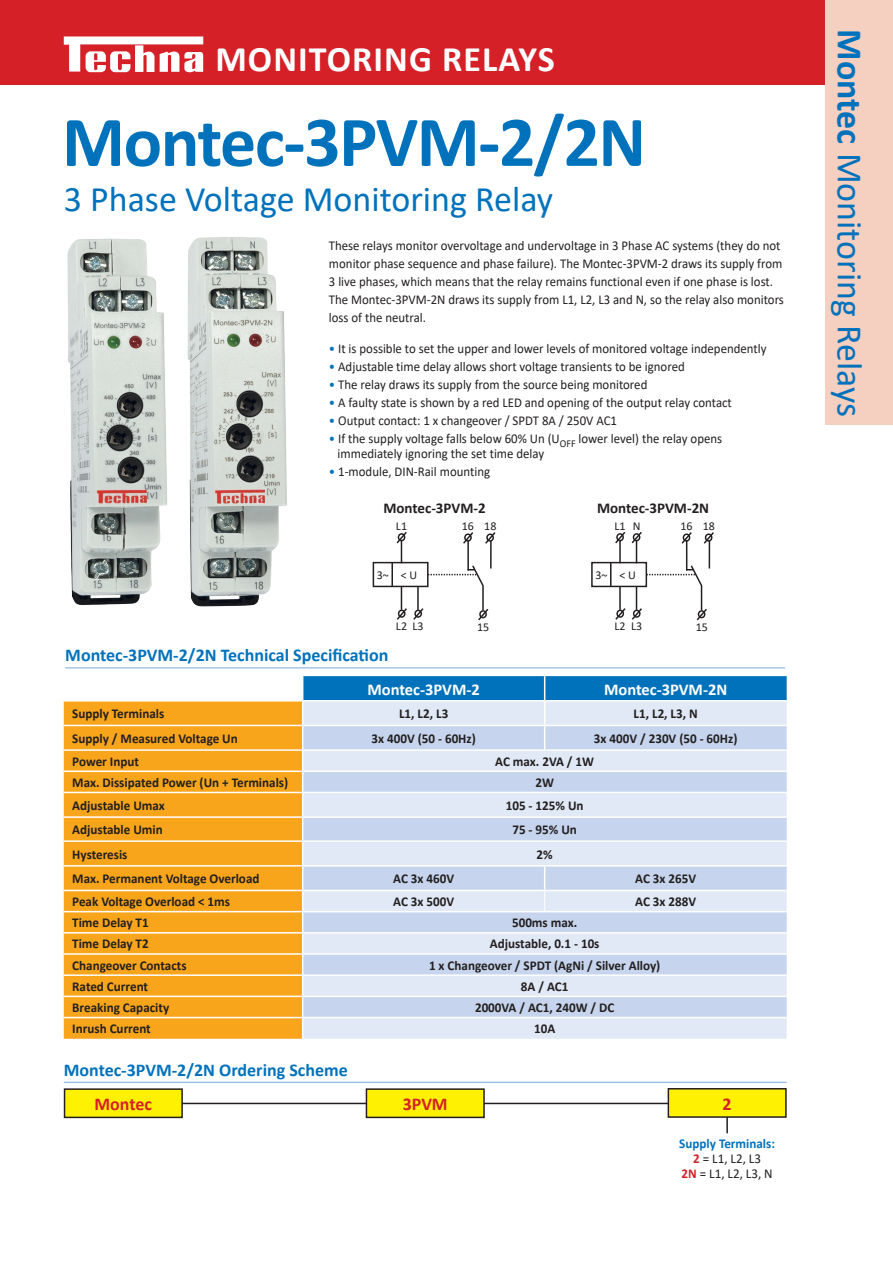
<style>
.page{position:relative;width:893px;height:1263px;background:#fff}
.page>*{position:absolute;margin:0;border:0;box-sizing:border-box;transform-origin:0 0}
.t1{font:700 72px "Calibri";letter-spacing:-.02em;color:#0072bc}
.t2{font:36px "Calibri";color:#0072bc}
.t3{font:700 36px "Calibri";letter-spacing:.03em;color:#fff}
.underlineheading{font:700 18px "Calibri";color:#0072bc}
.t4{font:700 18px "Calibri";color:#d52027}
.t5{font:700 16.5px "Calibri";color:#fff}
.t6{font:700 15px "Calibri";color:#231f20}
.t7{font:13.5px/18px "Calibri";color:#231f20;scale:.95 1}
.t8{font:700 13.5px "Calibri";color:#231f20}
.t9{font:13.5px "Calibri";color:#231f20}
.t10{font:700 13.5px "Calibri";color:#0072bc}
.t11{font:12px "Calibri";color:#231f20}
.s1{color:#0072bc}
.s2{font-weight:700;color:#d52027}
.s3{font-weight:700}
</style>
<div class="page">
<div style="left:0;top:0;width:893px;height:85px;background:#d52027"></div>
<div style="left:825px;top:0;width:68px;height:425px;background:#f5cfc0"></div>
<svg style="left:64px;top:36px;width:139px;height:36px"></svg>
<hr style="left:65px;top:668px;width:720px;height:1px;background:#7ca7d8">
<div style="left:64px;top:701px;width:238px;height:338px;background:#f9a51b"></div>
<hr style="left:64px;top:725px;width:239px;height:1px;background:#fff">
<hr style="left:64px;top:749px;width:239px;height:2px;background:#fff">
<hr style="left:64px;top:770px;width:239px;height:2px;background:#fff">
<hr style="left:64px;top:792px;width:239px;height:1px;background:#fff">
<hr style="left:64px;top:816px;width:239px;height:2px;background:#fff">
<hr style="left:64px;top:840px;width:239px;height:2px;background:#fff">
<hr style="left:64px;top:865px;width:239px;height:1px;background:#fff">
<hr style="left:64px;top:890px;width:239px;height:1px;background:#fff">
<hr style="left:64px;top:911px;width:239px;height:1px;background:#fff">
<hr style="left:64px;top:932px;width:239px;height:1px;background:#fff">
<hr style="left:64px;top:953px;width:239px;height:2px;background:#fff">
<hr style="left:64px;top:974px;width:239px;height:2px;background:#fff">
<hr style="left:64px;top:996px;width:239px;height:1px;background:#fff">
<hr style="left:64px;top:1017px;width:239px;height:1px;background:#fff">
<svg style="left:302px;top:676px;width:485px;height:363px;background:#c9daef"></svg>
<hr style="left:303px;top:890px;width:242px;height:1px;background:#fff">
<hr style="left:545px;top:890px;width:242px;height:1px;background:#fff">
<hr style="left:64px;top:1082px;width:723px;height:1px;background:#7ca7d8">
<hr style="left:82px;top:1103px;width:644px;height:1px;background:#231f20">
<div style="left:65px;top:1089px;width:117px;height:28px;background:#fff101"></div>
<div style="left:64px;top:1088px;width:119px;height:30px;border:2px solid #231f20"></div>
<div style="left:366px;top:1089px;width:118px;height:28px;background:#fff101"></div>
<div style="left:366px;top:1088px;width:119px;height:30px;border:2px solid #231f20"></div>
<hr style="left:726px;top:1107px;width:2px;height:26px;background:#231f20">
<div style="left:668px;top:1089px;width:118px;height:28px;background:#fff101"></div>
<div style="left:668px;top:1088px;width:119px;height:30px;border:2px solid #231f20"></div>
<div style="left:591px;top:562px;width:56px;height:25px;border:1px solid #231f20"></div>
<svg style="left:610px;top:531px;width:104px;height:90px"></svg>
<div style="left:373px;top:562px;width:56px;height:25px;border:1px solid #231f20"></div>
<hr style="left:391px;top:563px;width:2px;height:23px;background:#231f20">
<svg style="left:395px;top:531px;width:101px;height:90px"></svg>
<img style="left:67px;top:238px;width:100px;height:367px">
<img style="left:187px;top:237px;width:100px;height:370px">
<h2 class="t3" style="left:215px;top:34px;width:341px">MONITORING RELAYS</h2>
<p class="t1" style="left:62px;top:91px;width:585px">Montec-3PVM-2/2N</p>
<p class="t2" style="left:64px;top:174px;width:491px">3 Phase Voltage Monitoring Relay</p>
<p class="t7" style="left:329px;top:236px;width:480px">These relays monitor overvoltage and undervoltage in 3 Phase AC systems (they do not monitor phase sequence and phase failure). The Montec-3PVM-2 draws its supply from 3 live phases, which means that the relay remains functional even if one phase is lost.<br>The Montec-3PVM-2N draws its supply from L1, L2, L3 and N, so the relay also monitors loss of the neutral.</p>
<p class="t7" style="left:329px;top:339px;width:462px"><span class="s1">•</span> It is possible to set the upper and lower levels of monitored voltage independently</p>
<p class="t7" style="left:329px;top:357px;width:376px"><span class="s1">•</span> Adjustable time delay allows short voltage transients to be ignored</p>
<p class="t7" style="left:329px;top:375px;width:337px"><span class="s1">•</span> The relay draws its supply from the source being monitored</p>
<p class="t7" style="left:329px;top:393px;width:426px"><span class="s1">•</span> A faulty state is shown by a red LED and opening of the output relay contact</p>
<p class="t7" style="left:329px;top:411px;width:305px"><span class="s1">•</span> Output contact: 1 x changeover / SPDT 8A / 250V AC1</p>
<p class="t7" style="left:338px;top:431px;width:406px;line-height:15px;text-indent:-9px"><span class="s1">•</span> If the supply voltage falls below 60% Un (U<sub>OFF</sub> lower level) the relay opens immediately ignoring the set time delay</p>
<p class="t7" style="left:329px;top:462px;width:171px"><span class="s1">•</span> 1-module, DIN-Rail mounting</p>
<p class="t6" style="left:383px;top:497px;width:104px">Montec-3PVM-2</p>
<p class="t6" style="left:597px;top:497px;width:114px">Montec-3PVM-2N</p>
<p class="t11" style="left:396px;top:518px;width:13px">L1</p>
<p class="t11" style="left:462px;top:518px;width:14px">16</p>
<p class="t11" style="left:484px;top:518px;width:14px">18</p>
<p class="t11" style="left:614px;top:518px;width:13px">L1</p>
<p class="t11" style="left:680px;top:518px;width:14px">16</p>
<p class="t11" style="left:703px;top:518px;width:14px">18</p>
<p class="t11" style="left:633px;top:518px;width:9px">N</p>
<p class="t11" style="left:377px;top:567px;width:14px">3~</p>
<p class="t11" style="left:401px;top:567px;width:18px">&lt; U</p>
<p class="t11" style="left:595px;top:567px;width:14px">3~</p>
<p class="t11" style="left:619px;top:567px;width:18px">&lt; U</p>
<p class="t11" style="left:396px;top:618px;width:29px">L2 L3</p>
<p class="t11" style="left:477px;top:618px;width:14px">15</p>
<p class="t11" style="left:614px;top:618px;width:29px">L2 L3</p>
<p class="t11" style="left:696px;top:618px;width:14px">15</p>
<p class="underlineheading" style="left:65px;top:643px;width:325px">Montec-3PVM-2/2N Technical Specification</p>
<p class="t5" style="left:367px;top:677px;width:114px">Montec-3PVM-2</p>
<p class="t5" style="left:604px;top:677px;width:125px">Montec-3PVM-2N</p>
<p class="t8" style="left:72px;top:704px;width:94px">Supply Terminals</p>
<p class="t8" style="left:399px;top:704px;width:51px">L1, L2, L3</p>
<p class="t8" style="left:634px;top:704px;width:66px">L1, L2, L3, N</p>
<p class="t8" style="left:72px;top:729px;width:167px">Supply / Measured Voltage Un</p>
<p class="t8" style="left:371px;top:729px;width:106px">3x 400V (50 - 60Hz)</p>
<p class="t8" style="left:594px;top:729px;width:145px">3x 400V / 230V (50 - 60Hz)</p>
<p class="t8" style="left:72px;top:752px;width:68px">Power Input</p>
<p class="t8" style="left:495px;top:752px;width:100px">AC max. 2VA / 1W</p>
<p class="t8" style="left:72px;top:773px;width:217px">Max. Dissipated Power (Un + Terminals)</p>
<p class="t8" style="left:535px;top:773px;width:20px">2W</p>
<p class="t8" style="left:72px;top:796px;width:94px">Adjustable Umax</p>
<p class="t8" style="left:506px;top:796px;width:79px">105 - 125% Un</p>
<p class="t8" style="left:72px;top:820px;width:92px">Adjustable Umin</p>
<p class="t8" style="left:512px;top:820px;width:66px">75 - 95% Un</p>
<p class="t8" style="left:72px;top:844px;width:57px">Hysteresis</p>
<p class="t8" style="left:537px;top:844px;width:18px">2%</p>
<p class="t8" style="left:72px;top:869px;width:189px">Max. Permanent Voltage Overload</p>
<p class="t8" style="left:393px;top:869px;width:62px">AC 3x 460V</p>
<p class="t8" style="left:635px;top:869px;width:62px">AC 3x 265V</p>
<p class="t8" style="left:72px;top:892px;width:159px">Peak Voltage Overload &lt; 1ms</p>
<p class="t8" style="left:393px;top:892px;width:62px">AC 3x 500V</p>
<p class="t8" style="left:635px;top:892px;width:62px">AC 3x 288V</p>
<p class="t8" style="left:72px;top:913px;width:78px">Time Delay T1</p>
<p class="t8" style="left:512px;top:913px;width:67px">500ms max.</p>
<p class="t8" style="left:72px;top:934px;width:78px">Time Delay T2</p>
<p class="t8" style="left:490px;top:934px;width:111px">Adjustable, 0.1 - 10s</p>
<p class="t8" style="left:72px;top:956px;width:116px">Changeover Contacts</p>
<p class="t8" style="left:429px;top:956px;width:233px">1 x Changeover / SPDT (AgNi / Silver Alloy)</p>
<p class="t8" style="left:72px;top:977px;width:77px">Rated Current</p>
<p class="t8" style="left:521px;top:977px;width:49px">8A / AC1</p>
<p class="t8" style="left:72px;top:998px;width:98px">Breaking Capacity</p>
<p class="t8" style="left:475px;top:998px;width:141px">2000VA / AC1, 240W / DC</p>
<p class="t8" style="left:72px;top:1019px;width:80px">Inrush Current</p>
<p class="t8" style="left:534px;top:1019px;width:23px">10A</p>
<p class="underlineheading" style="left:64px;top:1057px;width:286px">Montec-3PVM-2/2N Ordering Scheme</p>
<p class="t4" style="left:95px;top:1091px;width:59px">Montec</p>
<p class="t4" style="left:403px;top:1091px;width:46px">3PVM</p>
<p class="t10" style="left:679px;top:1134px;width:97px">Supply Terminals:</p>
<p class="t9" style="left:693px;top:1149px;width:69px"><span class="s2">2</span> = L1, L2, L3</p>
<p class="t9" style="left:681px;top:1164px;width:93px"><span class="s2">2N</span> = L1, L2, L3, N</p>
<p class="t4" style="left:723px;top:1091px;width:11px">2</p>
<h2 class="t2" style="left:875px;top:29px;width:389px;rotate:90deg"><span class="s3">Montec</span> Monitoring Relays</h2>
</div>
